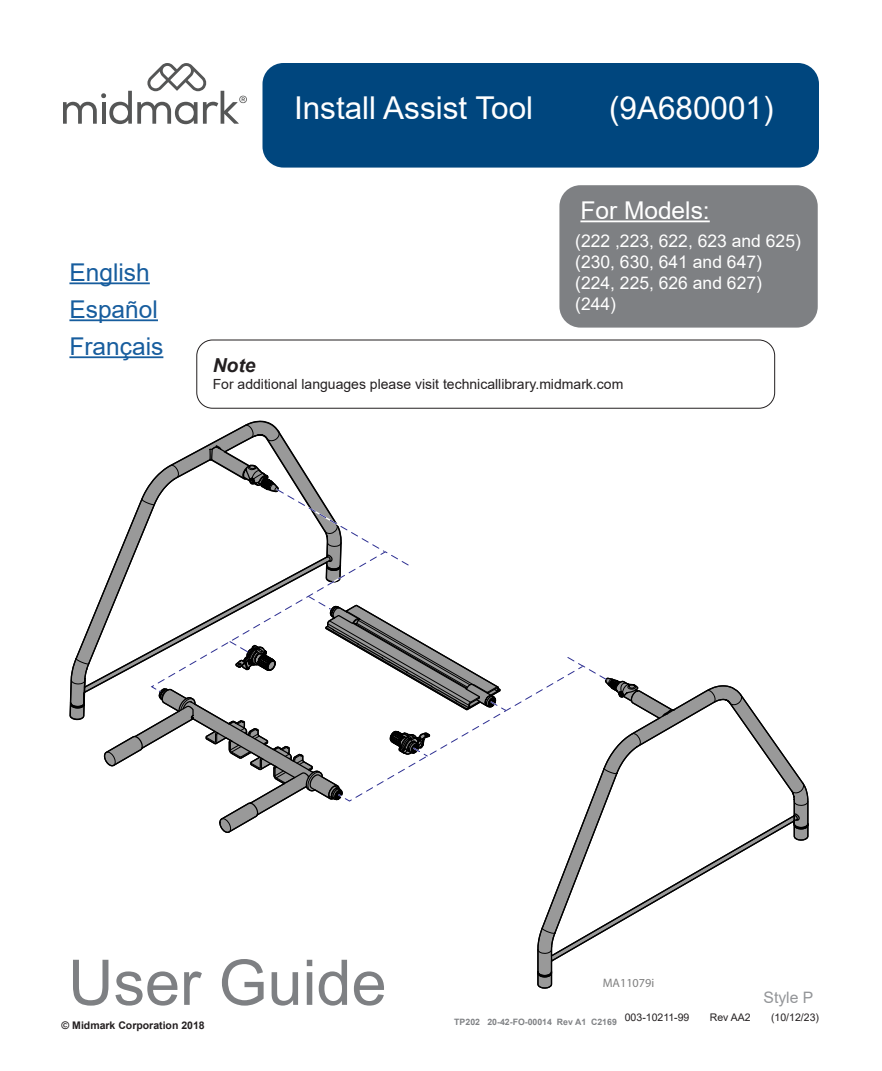
<style>
.page{position:relative;width:882px;height:1071px;background:#fff}
.page>*{position:absolute;margin:0;border:0;box-sizing:border-box;transform-origin:0 0}
.t1{font:63px "Arial";color:#7e8083}
.Title_Box{font:31.5px "Arial";color:#fff}
.Grey_Box_Header{font:24.5px "Arial";color:#175d9e}
.Grey_Box_Header-2{font:24.5px "Arial";color:#fff}
.Note{font:italic 700 19.25px "Arial";color:#231f20}
.Grey_Box_Models{font:17.5px/21px "Arial";color:#fff}
.Body_Text{font:15.75px "Arial";color:#939598}
.t2{font:14px "Arial";color:#231f20}
.t3{font:12.25px "Courier";color:#808080}
.t4{font:10.5px "Arial";color:#231f20}
.t5{font:700 10.5px "Arial";color:#231f20}
.Black_Box_White_Text{font:700 8.75px "Arial";color:#808285}
</style>
<div class="page">
<div style="left:262px;top:63px;width:557px;height:105px;background:#00467e;border-radius:21px"></div>
<div style="left:559px;top:185px;width:259px;height:143px;background:#7e8083;border-radius:21px"></div>
<hr style="left:580px;top:221px;width:130px;height:1px;background:#fff">
<svg style="left:537px;top:834px;width:271px;height:137px"></svg>
<svg style="left:537px;top:971px;width:16px;height:18px"></svg>
<svg style="left:69px;top:425px;width:739px;height:409px"></svg>
<div style="left:197px;top:340px;width:578px;height:68px;border:1px solid #231f20;border-radius:16px"></div>
<div style="left:239px;top:96px;width:8px;height:7px;background:#7f7f7f;border-radius:50%"></div>
<svg style="left:63px;top:63px;width:183px;height:61px"></svg>
<hr style="left:69px;top:282px;width:81px;height:2px;background:#175d9e">
<hr style="left:69px;top:319px;width:89px;height:2px;background:#175d9e">
<hr style="left:69px;top:356px;width:94px;height:2px;background:#175d9e">
<p class="Grey_Box_Header" style="left:69px;top:255px;width:82px">English</p>
<p class="Grey_Box_Header" style="left:69px;top:292px;width:90px">Español</p>
<p class="Grey_Box_Header" style="left:69px;top:329px;width:95px">Français</p>
<p class="Title_Box" style="left:294px;top:86px;width:241px">Install Assist Tool</p>
<p class="Title_Box" style="left:609px;top:86px;width:166px">(9A680001)</p>
<p class="Grey_Box_Header-2" style="left:580px;top:193px;width:131px">For Models:</p>
<p class="Grey_Box_Models" style="left:575px;top:231px;width:227px">(222 ,223, 622, 623 and 625) (230, 630, 641 and 647) (224, 225, 626 and 627)</p>
<p class="Grey_Box_Models" style="left:575px;top:294px;width:42px">(244)</p>
<p class="Note" style="left:213px;top:352px;width:44px">Note</p>
<p class="t2" style="left:213px;top:374px;width:412px">For additional languages please visit technicallibrary.midmark.com</p>
<p class="t1" style="left:68px;top:939px;width:320px">User Guide</p>
<p class="t5" style="left:62px;top:1018px;width:145px">© Midmark Corporation 2018</p>
<p class="t3" style="left:603px;top:975px;width:53px">MA11079i</p>
<p class="Body_Text" style="left:764px;top:986px;width:51px">Style P</p>
<p class="Black_Box_White_Text" style="left:454px;top:1016px;width:164px">TP202 20-42-FO-00014 Rev A1 C2169</p>
<p class="t4" style="left:625px;top:1010px;width:66px">003-10211-99</p>
<p class="t4" style="left:710px;top:1010px;width:42px">Rev AA2</p>
<p class="t4" style="left:771px;top:1010px;width:49px">(10/12/23)</p>
</div>
